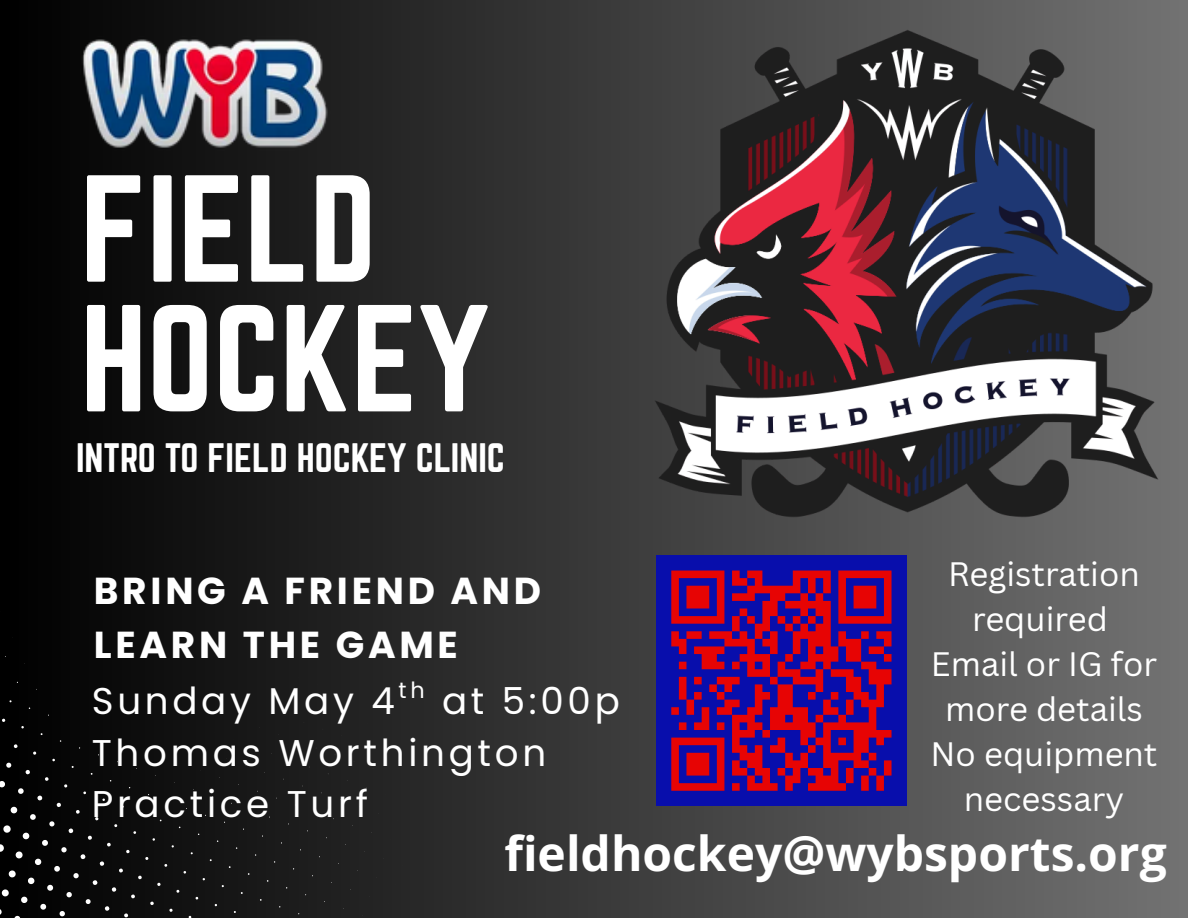
<style>
.page{position:relative;width:1188px;height:918px;background:#fff}
.page>*{position:absolute;margin:0;border:0;box-sizing:border-box;transform-origin:0 0}
.t1{font:132.9px/129.6px "Norwester";color:#fff}
.t2{font:700 48px "Open Sans";color:#fff}
.t3{font:700 37.5px/54px "Poppins";letter-spacing:.1em;color:#fff}
.t4{font:37.2px/51.6px "Poppins";letter-spacing:.1em;color:#fff}
.t5{font:36px "Norwester";color:#fff}
.t6{font:33px/45px "Canva Sans";color:#fff;text-align:center}
.t7{font:22.2px "Poppins";color:#fff}
</style>
<div class="page">
<div style="left:0;top:0;width:1188px;height:918px;background:linear-gradient(to right,#000,#727272)"></div>
<svg style="left:0;top:359px;width:403px;height:559px;background:#141414"></svg>
<img style="left:646px;top:22px;width:520px;height:504px">
<img style="left:80px;top:36px;width:250px;height:115px">
<div style="left:656px;top:555px;width:251px;height:251px;background:#080eac"></div>
<svg style="left:671px;top:570px;width:221px;height:221px"></svg>
<p class="t1" style="left:80px;top:164px;width:411px">FIELD<br>HOCKEY</p>
<p class="t5" style="left:76px;top:436px;width:430px">INTRO TO FIELD HOCKEY CLINIC</p>
<p class="t3" style="left:94px;top:564px;width:449px">BRING A FRIEND AND<br>LEARN THE GAME</p>
<h1 class="t4" style="left:92px;top:675px;width:305px">Sunday May 4</h1>
<h1 class="t4" style="left:442px;top:675px;width:179px">at 5:00p</h1>
<h1 class="t7" style="left:399px;top:675px;width:28px">th</h1>
<h1 class="t4" style="left:92px;top:727px;width:456px">Thomas Worthington<br>Practice Turf</h1>
<p class="t6" style="left:948px;top:550px;width:193px">Registration required</p>
<p class="t6" style="left:931px;top:640px;width:228px">Email or IG for more details</p>
<p class="t6" style="left:931px;top:730px;width:228px">No equipment necessary</p>
<h4 class="t2" style="left:504px;top:820px;width:664px">fieldhockey@wybsports.org</h4>
</div>
